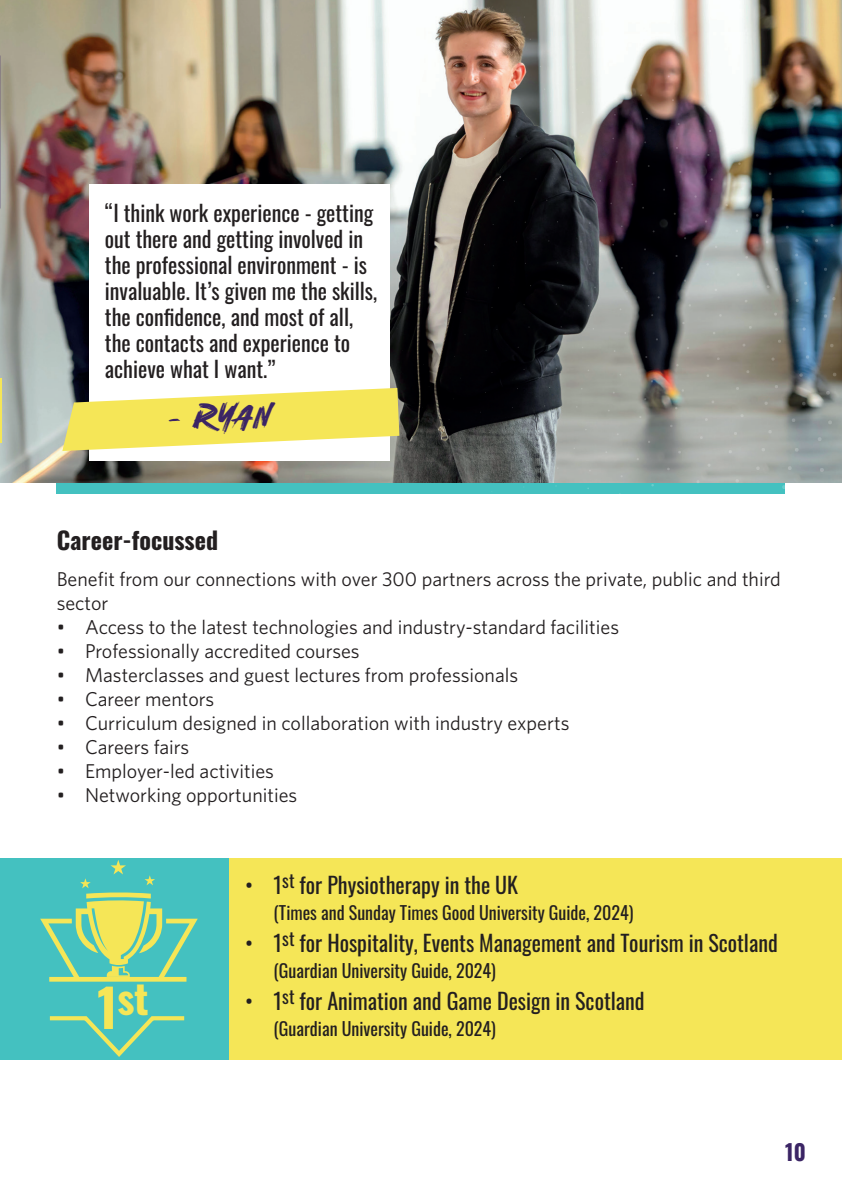
<style>
.page{position:relative;width:842px;height:1191px;background:#fff}
.page>*{position:absolute;margin:0;border:0;box-sizing:border-box;transform-origin:0 0}
.t1{font:700 40.2px "Oswald";color:#f5e657}
.t2{font:34.4px "Under Hiport";color:#3b2565}
.t3{font:700 24px "Oswald";color:#231f20}
.t4{font:22px/26px "Oswald";color:#231f20}
.t5{font:700 22px "Oswald";color:#3b2565}
.t6{font:20px/24px "Whitney";color:#231f20}
.t7{font:18px "Oswald";color:#231f20}
.s1{font-size:52.2px}
</style>
<div class="page">
<div style="left:57px;top:314px;width:728px;height:179px;background:#44c1c0"></div>
<div style="left:0;top:858px;width:558px;height:201px;background:#44c1c0"></div>
<div style="left:230px;top:858px;width:612px;height:201px;background:#f5e657"></div>
<img style="left:0;top:0;width:842px;height:482px">
<svg style="left:696px;top:480px;width:4px;height:3px"></svg>
<svg style="left:735px;top:479px;width:4px;height:4px"></svg>
<svg style="left:707px;top:463px;width:4px;height:4px"></svg>
<svg style="left:756px;top:466px;width:4px;height:4px"></svg>
<svg style="left:728px;top:450px;width:4px;height:3px"></svg>
<svg style="left:788px;top:466px;width:4px;height:4px"></svg>
<svg style="left:761px;top:448px;width:4px;height:3px"></svg>
<svg style="left:819px;top:467px;width:5px;height:5px"></svg>
<svg style="left:794px;top:448px;width:5px;height:4px"></svg>
<svg style="left:768px;top:430px;width:4px;height:3px"></svg>
<svg style="left:740px;top:414px;width:4px;height:3px"></svg>
<svg style="left:817px;top:437px;width:5px;height:4px"></svg>
<svg style="left:791px;top:418px;width:4px;height:4px"></svg>
<svg style="left:764px;top:401px;width:4px;height:4px"></svg>
<svg style="left:828px;top:420px;width:4px;height:4px"></svg>
<svg style="left:802px;top:401px;width:4px;height:4px"></svg>
<svg style="left:774px;top:385px;width:4px;height:3px"></svg>
<svg style="left:826px;top:391px;width:4px;height:4px"></svg>
<svg style="left:799px;top:373px;width:4px;height:4px"></svg>
<svg style="left:771px;top:357px;width:4px;height:4px"></svg>
<svg style="left:742px;top:343px;width:4px;height:4px"></svg>
<svg style="left:832px;top:372px;width:5px;height:4px"></svg>
<svg style="left:806px;top:355px;width:3px;height:4px"></svg>
<svg style="left:778px;top:339px;width:3px;height:4px"></svg>
<svg style="left:830px;top:343px;width:4px;height:4px"></svg>
<svg style="left:802px;top:327px;width:4px;height:4px"></svg>
<svg style="left:774px;top:312px;width:3px;height:4px"></svg>
<svg style="left:744px;top:299px;width:4px;height:4px"></svg>
<svg style="left:824px;top:314px;width:3px;height:4px"></svg>
<svg style="left:795px;top:299px;width:4px;height:3px"></svg>
<svg style="left:766px;top:285px;width:4px;height:3px"></svg>
<svg style="left:832px;top:297px;width:4px;height:3px"></svg>
<svg style="left:804px;top:281px;width:3px;height:4px"></svg>
<svg style="left:824px;top:267px;width:3px;height:4px"></svg>
<svg style="left:765px;top:240px;width:4px;height:4px"></svg>
<svg style="left:830px;top:223px;width:4px;height:4px"></svg>
<div style="left:89px;top:184px;width:301px;height:277px;background:#fff"></div>
<svg style="left:54px;top:388px;width:345px;height:106px"></svg>
<hr style="left:0;top:378px;width:1px;height:64px;background:#f5e657">
<svg style="left:40px;top:860px;width:158px;height:121px"></svg>
<svg style="left:46px;top:1016px;width:142px;height:44px"></svg>
<p class="t4" style="left:105px;top:198px;width:274px">“I think work experience - getting out there and getting involved in the professional environment - is invaluable. It’s given me the skills, the confidence, and most of all, the contacts and experience to achieve what I want.”</p>
<h2 class="t2" style="left:167px;top:403px;width:105px;rotate:-2deg">- Ryan</h2>
<p class="t3" style="left:57px;top:519px;width:163px">Career-focussed</p>
<p class="t6" style="left:57px;top:566px;width:726px">Benefit from our connections with over 300 partners across the private, public and third sector</p>
<p class="t6" style="left:57px;top:614px;width:564px">• Access to the latest technologies and industry-standard facilities</p>
<p class="t6" style="left:57px;top:638px;width:305px">• Professionally accredited courses</p>
<p class="t6" style="left:57px;top:662px;width:463px">• Masterclasses and guest lectures from professionals</p>
<p class="t6" style="left:57px;top:686px;width:159px">• Career mentors</p>
<p class="t6" style="left:57px;top:710px;width:514px">• Curriculum designed in collaboration with industry experts</p>
<p class="t6" style="left:57px;top:734px;width:134px">• Careers fairs</p>
<p class="t6" style="left:57px;top:758px;width:219px">• Employer-led activities</p>
<p class="t6" style="left:57px;top:782px;width:242px">• Networking opportunities</p>
<h1 class="t1" style="left:97px;top:962px;width:53px"><span class="s1">1</span>st</h1>
<p class="t4" style="left:245px;top:870px;width:274px">• 1<sup>st</sup> for Physiotherapy in the UK</p>
<p class="t7" style="left:274px;top:897px;width:361px">(Times and Sunday Times Good University Guide, 2024)</p>
<p class="t4" style="left:245px;top:928px;width:534px">• 1<sup>st</sup> for Hospitality, Events Management and Tourism in Scotland</p>
<p class="t7" style="left:274px;top:955px;width:224px">(Guardian University Guide, 2024)</p>
<p class="t4" style="left:245px;top:986px;width:401px">• 1<sup>st</sup> for Animation and Game Design in Scotland</p>
<p class="t7" style="left:274px;top:1013px;width:224px">(Guardian University Guide, 2024)</p>
<p class="t5" style="left:785px;top:1132px;width:22px">10</p>
</div>
